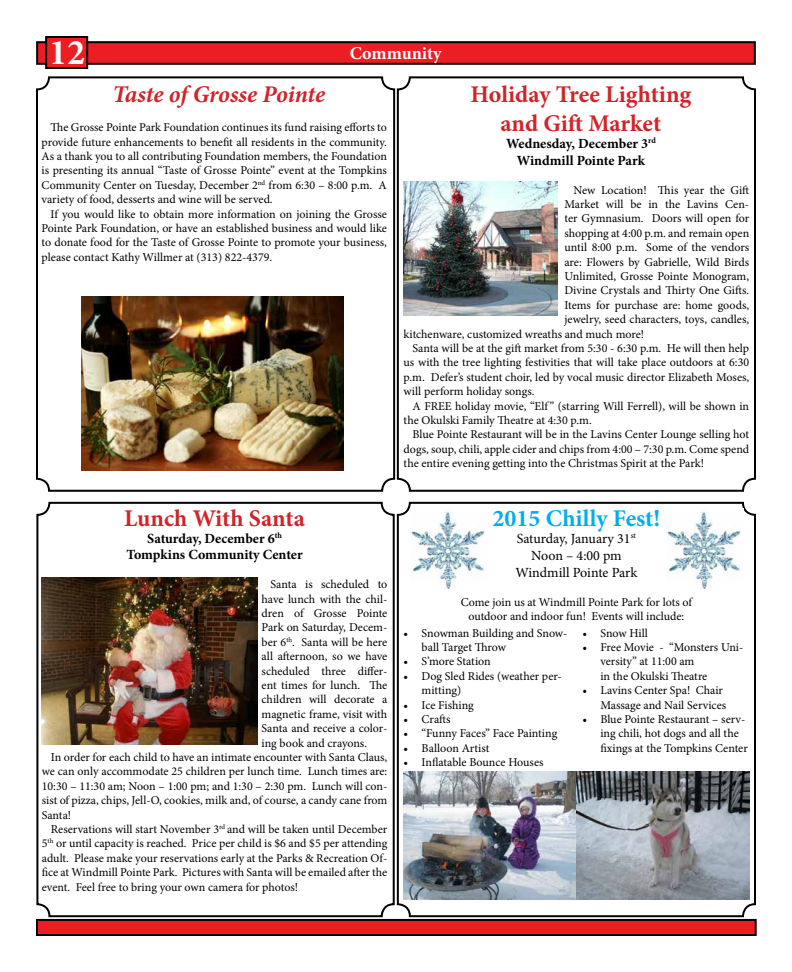
<style>
.page{position:relative;width:792px;height:972px;background:#fff}
.page>*{position:absolute;margin:0;border:0;box-sizing:border-box;transform-origin:0 0}
.t1{font:700 36px "Minion Pro";color:#fbfbfb}
.t2{font:700 24px/28.8px "Minion Pro";letter-spacing:-.01em;color:#d2232a;text-align:center}
.t3{font:italic 700 24px "Minion Pro";letter-spacing:-.005em;color:#d2232a}
.t4{font:700 24px "Minion Pro";color:#00aeef}
.t5{font:700 18px "Minion Pro";color:#fff}
.t6{font:700 14px/16.8px "Minion Pro";letter-spacing:-.005em;color:#000;text-align:center}
.t7{font:14px/16.8px "Minion Pro";letter-spacing:-.01em;color:#000;text-align:center}
.t8{font:12px/14.4px "Minion Pro";color:#000}
</style>
<div class="page">
<div style="left:397px;top:76px;width:359px;height:416px;border:2px solid #000;border-radius:12px"></div>
<div style="left:37px;top:920px;width:719px;height:15px;background:#ed1d24"></div>
<div style="left:36px;top:919px;width:721px;height:17px;border:2px solid #000"></div>
<div style="left:37px;top:42px;width:718px;height:22px;background:#ed1d24"></div>
<div style="left:36px;top:41px;width:720px;height:24px;border:2px solid #000"></div>
<div style="left:46px;top:37px;width:41px;height:31px;background:#ed1d24"></div>
<div style="left:45px;top:36px;width:43px;height:33px;border:2px solid #000"></div>
<div style="left:36px;top:76px;width:359px;height:416px;border:2px solid #000;border-radius:12px"></div>
<img style="left:404px;top:182px;width:153px;height:134px">
<img style="left:81px;top:296px;width:262px;height:175px">
<div style="left:397px;top:502px;width:359px;height:415px;border:2px solid #000;border-radius:12px"></div>
<div style="left:36px;top:502px;width:359px;height:415px;border:2px solid #000;border-radius:12px"></div>
<img style="left:42px;top:577px;width:216px;height:167px">
<img style="left:404px;top:772px;width:345px;height:127px">
<img style="left:410px;top:511px;width:75px;height:77px">
<img style="left:667px;top:511px;width:74px;height:77px">
<h1 class="t1" style="left:49px;top:27px;width:37px">12</h1>
<h3 class="t5" style="left:350px;top:41px;width:94px">Community</h3>
<h2 class="t3" style="left:112px;top:78px;width:214px">Taste of Grosse Pointe</h2>
<p class="t8" style="left:42px;top:120px;width:347px;text-align:justify;text-indent:9px">The Grosse Pointe Park Foundation continues its fund raising efforts to provide future enhancements to benefit all residents in the community.<br>As a thank you to all contributing Foundation members, the Foundation is presenting its annual “Taste of Grosse Pointe” event at the Tompkins Community Center on Tuesday, December 2<sup>nd</sup> from 6:30 – 8:00 p.m. A variety of food, desserts and wine will be served.</p>
<p class="t8" style="left:42px;top:207px;width:347px;text-align:justify;text-indent:9px">If you would like to obtain more information on joining the Grosse Pointe Park Foundation, or have an established business and would like to donate food for the Taste of Grosse Pointe to promote your business, please contact Kathy Willmer at (313) 822-4379.</p>
<h2 class="t2" style="left:471px;top:80px;width:222px">Holiday Tree Lighting and Gift Market</h2>
<p class="t6" style="left:506px;top:135px;width:151px">Wednesday, December 3<sup>rd<br></sup>Windmill Pointe Park</p>
<p class="t8" style="left:573px;top:183px;width:177px">New Location! This year the Gift</p>
<p class="t8" style="left:564px;top:197px;width:186px">Market will be in the Lavins Cen-</p>
<p class="t8" style="left:564px;top:211px;width:186px">ter Gymnasium. Doors will open for</p>
<p class="t8" style="left:564px;top:226px;width:186px">shopping at 4:00 p.m. and remain open</p>
<p class="t8" style="left:564px;top:240px;width:186px">until 8:00 p.m. Some of the vendors</p>
<p class="t8" style="left:564px;top:255px;width:186px">are: Flowers by Gabrielle, Wild Birds</p>
<p class="t8" style="left:564px;top:269px;width:186px">Unlimited, Grosse Pointe Monogram,</p>
<p class="t8" style="left:564px;top:283px;width:186px">Divine Crystals and Thirty One Gifts.</p>
<p class="t8" style="left:564px;top:298px;width:186px">Items for purchase are: home goods,</p>
<p class="t8" style="left:564px;top:312px;width:186px">jewelry, seed characters, toys, candles,</p>
<p class="t8" style="left:404px;top:327px;width:242px">kitchenware, customized wreaths and much more!</p>
<p class="t8" style="left:413px;top:341px;width:338px">Santa will be at the gift market from 5:30 - 6:30 p.m. He will then help</p>
<p class="t8" style="left:404px;top:355px;width:347px">us with the tree lighting festivities that will take place outdoors at 6:30</p>
<p class="t8" style="left:404px;top:370px;width:347px">p.m. Defer’s student choir, led by vocal music director Elizabeth Moses,</p>
<p class="t8" style="left:404px;top:384px;width:132px">will perform holiday songs.</p>
<p class="t8" style="left:413px;top:399px;width:338px">A FREE holiday movie, “Elf ” (starring Will Ferrell), will be shown in</p>
<p class="t8" style="left:404px;top:413px;width:190px">the Okulski Family Theatre at 4:30 p.m.</p>
<p class="t8" style="left:413px;top:427px;width:338px">Blue Pointe Restaurant will be in the Lavins Center Lounge selling hot</p>
<p class="t8" style="left:404px;top:442px;width:347px">dogs, soup, chili, apple cider and chips from 4:00 – 7:30 p.m. Come spend</p>
<p class="t8" style="left:404px;top:456px;width:302px">the entire evening getting into the Christmas Spirit at the Park!</p>
<h2 class="t2" style="left:124px;top:503px;width:182px">Lunch With Santa</h2>
<p class="t6" style="left:126px;top:529px;width:178px">Saturday, December 6<sup>th<br></sup>Tompkins Community Center</p>
<p class="t8" style="left:271px;top:577px;width:118px">Santa is scheduled to</p>
<p class="t8" style="left:262px;top:592px;width:127px">have lunch with the chil-</p>
<p class="t8" style="left:262px;top:606px;width:127px">dren of Grosse Pointe</p>
<p class="t8" style="left:262px;top:620px;width:127px">Park on Saturday, Decem-</p>
<p class="t8" style="left:262px;top:635px;width:127px">ber 6<sup>th</sup>. Santa will be here</p>
<p class="t8" style="left:262px;top:649px;width:127px">all afternoon, so we have</p>
<p class="t8" style="left:262px;top:664px;width:127px">scheduled three differ-</p>
<p class="t8" style="left:262px;top:678px;width:127px">ent times for lunch. The</p>
<p class="t8" style="left:262px;top:692px;width:127px">children will decorate a</p>
<p class="t8" style="left:262px;top:707px;width:127px">magnetic frame, visit with</p>
<p class="t8" style="left:262px;top:721px;width:127px">Santa and receive a color-</p>
<p class="t8" style="left:262px;top:736px;width:107px">ing book and crayons.</p>
<p class="t8" style="left:51px;top:750px;width:338px">In order for each child to have an intimate encounter with Santa Claus,</p>
<p class="t8" style="left:42px;top:764px;width:347px">we can only accommodate 25 children per lunch time. Lunch times are:</p>
<p class="t8" style="left:42px;top:779px;width:347px">10:30 – 11:30 am; Noon – 1:00 pm; and 1:30 – 2:30 pm. Lunch will con-</p>
<p class="t8" style="left:42px;top:793px;width:347px">sist of pizza, chips, Jell-O, cookies, milk and, of course, a candy cane from</p>
<p class="t8" style="left:42px;top:808px;width:31px">Santa!</p>
<p class="t8" style="left:51px;top:822px;width:338px">Reservations will start November 3<sup>rd</sup> and will be taken until December</p>
<p class="t8" style="left:42px;top:836px;width:347px">5<sup>th</sup> or until capacity is reached. Price per child is $6 and $5 per attending</p>
<p class="t8" style="left:42px;top:851px;width:347px">adult. Please make your reservations early at the Parks &amp; Recreation Of-</p>
<p class="t8" style="left:42px;top:865px;width:347px">fice at Windmill Pointe Park. Pictures with Santa will be emailed after the</p>
<p class="t8" style="left:42px;top:880px;width:258px">event. Feel free to bring your own camera for photos!</p>
<h2 class="t4" style="left:493px;top:502px;width:169px">2015 Chilly Fest!</h2>
<p class="t7" style="left:515px;top:530px;width:123px">Saturday, January 31<sup>st<br></sup>Noon – 4:00 pm<br>Windmill Pointe Park</p>
<p class="t8" style="left:461px;top:595px;width:233px;text-align:center">Come join us at Windmill Pointe Park for lots of outdoor and indoor fun! Events will include:</p>
<p class="t8" style="left:422px;top:626px;width:147px;text-indent:-18px">• Snowman Building and Snow&shy;ball Target Throw</p>
<p class="t8" style="left:404px;top:654px;width:89px">• S’more Station</p>
<p class="t8" style="left:422px;top:669px;width:142px;text-indent:-18px">• Dog Sled Rides (weather per&shy;mitting)</p>
<p class="t8" style="left:404px;top:698px;width:72px">• Ice Fishing</p>
<p class="t8" style="left:404px;top:712px;width:48px">• Crafts</p>
<p class="t8" style="left:404px;top:726px;width:155px">• “Funny Faces” Face Painting</p>
<p class="t8" style="left:404px;top:741px;width:87px">• Balloon Artist</p>
<p class="t8" style="left:404px;top:755px;width:142px">• Inflatable Bounce Houses</p>
<p class="t8" style="left:582px;top:626px;width:67px">• Snow Hill</p>
<p class="t8" style="left:600px;top:640px;width:145px;text-indent:-18px">• Free Movie - “Monsters Uni&shy;versity” at 11:00 am<br>in the Okulski Theatre</p>
<p class="t8" style="left:582px;top:683px;width:145px;text-align:right">• Lavins Center Spa! Chair<br>Massage and Nail Services</p>
<p class="t8" style="left:600px;top:712px;width:149px;text-indent:-18px">• Blue Pointe Restaurant – serv&shy;ing chili, hot dogs and all the fixings at the Tompkins Center</p>
</div>
